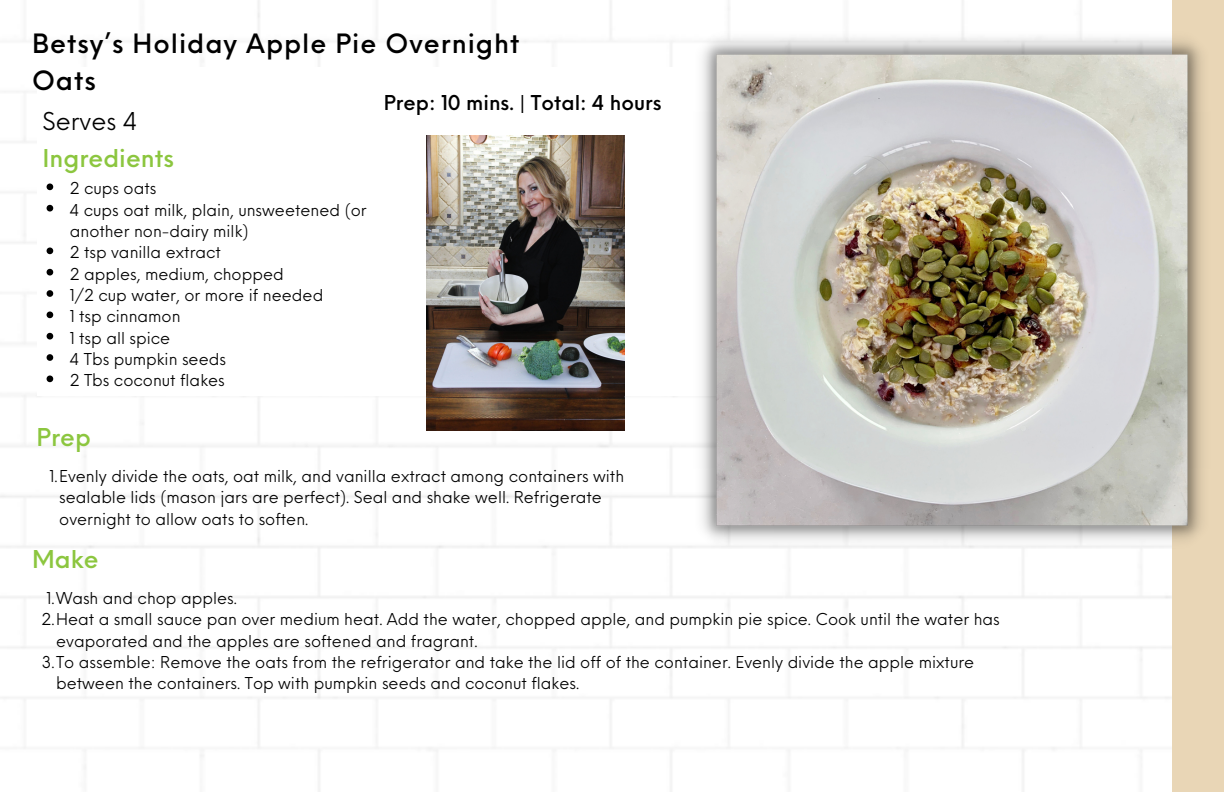
<style>
.page{position:relative;width:1224px;height:792px;background:#fff}
.page>*{position:absolute;margin:0;border:0;box-sizing:border-box;transform-origin:0 0}
.t1{font:500 26px/37.6px "Neue Einstellung";letter-spacing:.035em;color:#000}
.t2{font:500 24px "Neue Einstellung";color:#8cc63f}
.t3{font:24px "Neue Einstellung";color:#000}
.t4{font:500 20px "Neue Einstellung";color:#000}
.t5{font:16px/21.4px "Neue Einstellung";color:#000}
</style>
<div class="page">
<img style="left:0;top:0;width:1172px;height:792px">
<div style="left:1172px;top:0;width:52px;height:792px;background:#e9d6b6"></div>
<div style="left:37px;top:68px;width:713px;height:328px;background:#fff"></div>
<img style="left:622px;top:0;width:581px;height:619px">
<img style="left:427px;top:135px;width:198px;height:296px">
<svg style="left:47px;top:184px;width:6px;height:6px"></svg>
<svg style="left:47px;top:205px;width:6px;height:7px"></svg>
<svg style="left:47px;top:248px;width:6px;height:6px"></svg>
<svg style="left:47px;top:269px;width:6px;height:7px"></svg>
<svg style="left:47px;top:290px;width:6px;height:7px"></svg>
<svg style="left:47px;top:312px;width:6px;height:6px"></svg>
<svg style="left:47px;top:333px;width:6px;height:7px"></svg>
<svg style="left:47px;top:354px;width:6px;height:7px"></svg>
<svg style="left:47px;top:376px;width:6px;height:6px"></svg>
<p class="t1" style="left:32px;top:22px;width:489px">Betsy’s Holiday Apple Pie Overnight<br>Oats</p>
<p class="t3" style="left:43px;top:100px;width:96px">Serves 4</p>
<p class="t2" style="left:43px;top:137px;width:133px">Ingredients</p>
<p class="t5" style="left:70px;top:176px;width:88px">2 cups oats</p>
<p class="t5" style="left:70px;top:197px;width:299px">4 cups oat milk, plain, unsweetened (or another non-dairy milk)</p>
<p class="t5" style="left:70px;top:240px;width:153px">2 tsp vanilla extract</p>
<p class="t5" style="left:70px;top:261px;width:216px">2 apples, medium, chopped</p>
<p class="t5" style="left:70px;top:283px;width:255px">1/2 cup water, or more if needed</p>
<p class="t5" style="left:70px;top:304px;width:112px">1 tsp cinnamon</p>
<p class="t5" style="left:70px;top:325px;width:102px">1 tsp all spice</p>
<p class="t5" style="left:70px;top:347px;width:158px">4 Tbs pumpkin seeds</p>
<p class="t5" style="left:70px;top:368px;width:157px">2 Tbs coconut flakes</p>
<p class="t2" style="left:37px;top:416px;width:56px">Prep</p>
<p class="t4" style="left:384px;top:85px;width:279px">Prep: 10 mins. | Total: 4 hours</p>
<p class="t5" style="left:59px;top:464px;width:566px;text-indent:-10px">1.Evenly divide the oats, oat milk, and vanilla extract among containers with sealable lids (mason jars are perfect). Seal and shake well. Refrigerate overnight to allow oats to soften.</p>
<p class="t2" style="left:32px;top:538px;width:68px">Make</p>
<p class="t5" style="left:46px;top:586px;width:192px">1.Wash and chop apples.</p>
<p class="t5" style="left:56px;top:607px;width:945px;text-indent:-15px">2.Heat a small sauce pan over medium heat. Add the water, chopped apple, and pumpkin pie spice. Cook until the water has evaporated and the apples are softened and fragrant.</p>
<p class="t5" style="left:56px;top:650px;width:920px;text-indent:-14px">3.To assemble: Remove the oats from the refrigerator and take the lid off of the container. Evenly divide the apple mixture between the containers. Top with pumpkin seeds and coconut flakes.</p>
</div>
